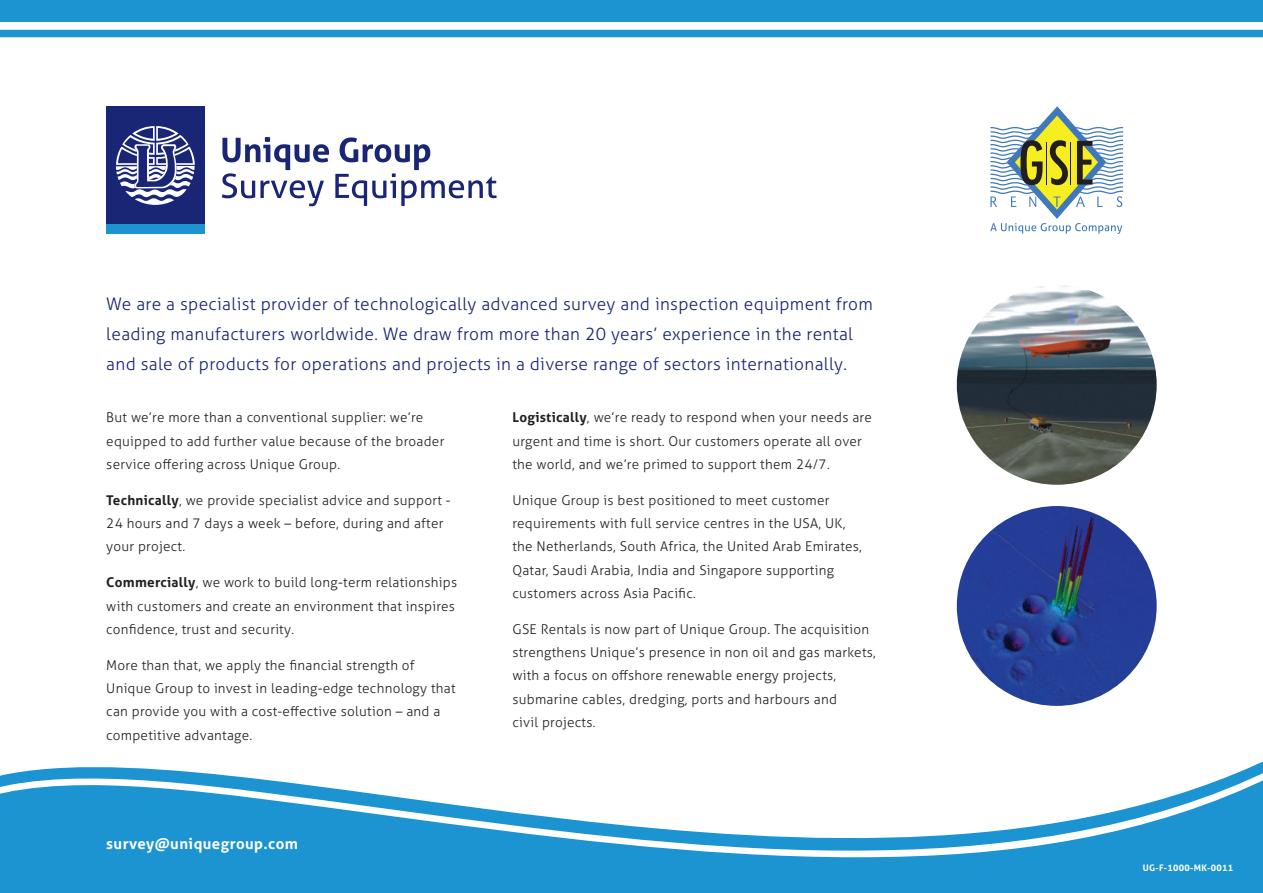
<style>
.page{position:relative;width:1263px;height:893px;background:#fff}
.page>*{position:absolute;margin:0;border:0;box-sizing:border-box;transform-origin:0 0}
.t1{font:300 17.25px/30px "Aller";letter-spacing:.02em;color:#192575}
.t2{font:700 15px "Aller";letter-spacing:.03em;color:#fff}
.t3{font:300 13.5px/23.2px "Aller";letter-spacing:.02em;color:#231f20}
.t4{font:700 9px "Aller";letter-spacing:.03em;color:#fff}
.s1{font-weight:700}
</style>
<div class="page">
<svg style="left:0;top:761px;width:1263px;height:132px;fill:#1c94d2"></svg>
<img style="left:957px;top:285px;width:200px;height:200px;border-radius:100px">
<img style="left:957px;top:506px;width:200px;height:200px;border-radius:100px">
<div style="left:0;top:0;width:1263px;height:21px;background:#1c94d2"></div>
<div style="left:0;top:30px;width:1263px;height:7px;background:#1c94d2"></div>
<svg style="left:990px;top:106px;width:133px;height:128px"></svg>
<div style="left:106px;top:106px;width:98px;height:119px;background:#192575"></div>
<svg style="left:116px;top:126px;width:79px;height:79px"></svg>
<div style="left:106px;top:225px;width:98px;height:9px;background:#1c94d2"></div>
<svg style="left:222px;top:137px;width:107px;height:69px"></svg>
<svg style="left:335px;top:137px;width:162px;height:69px"></svg>
<p class="t1" style="left:106px;top:289px;width:768px">We are a specialist provider of technologically advanced survey and inspection equipment from leading manufacturers worldwide. We draw from more than 20 years’ experience in the rental and sale of products for operations and projects in a diverse range of sectors internationally.</p>
<p class="t3" style="left:106px;top:406px;width:340px">But we’re more than a conventional supplier: we’re equipped to add further value because of the broader service offering across Unique Group.</p>
<p class="t3" style="left:106px;top:489px;width:346px"><span class="s1">Technically</span>, we provide specialist advice and support -<br>24 hours and 7 days a week – before, during and after your project.</p>
<p class="t3" style="left:106px;top:571px;width:352px"><span class="s1">Commercially</span>, we work to build long-term relationships with customers and create an environment that inspires confidence, trust and security.</p>
<p class="t3" style="left:106px;top:654px;width:351px">More than that, we apply the financial strength of Unique Group to invest in leading-edge technology that can provide you with a cost-effective solution – and a competitive advantage.</p>
<p class="t3" style="left:512px;top:406px;width:361px"><span class="s1">Logistically</span>, we’re ready to respond when your needs are urgent and time is short. Our customers operate all over the world, and we’re primed to support them 24/7.</p>
<p class="t3" style="left:512px;top:489px;width:351px">Unique Group is best positioned to meet customer requirements with full service centres in the USA, UK, the Netherlands, South Africa, the United Arab Emirates, Qatar, Saudi Arabia, India and Singapore supporting customers across Asia Pacific.</p>
<p class="t3" style="left:512px;top:618px;width:365px">GSE Rentals is now part of Unique Group. The acquisition strengthens Unique’s presence in non oil and gas markets, with a focus on offshore renewable energy projects, submarine cables, dredging, ports and harbours and<br>civil projects.</p>
<p class="t2" style="left:106px;top:834px;width:193px">survey@uniquegroup.com</p>
<p class="t4" style="left:1143px;top:862px;width:92px">UG-F-1000-MK-0011</p>
</div>
